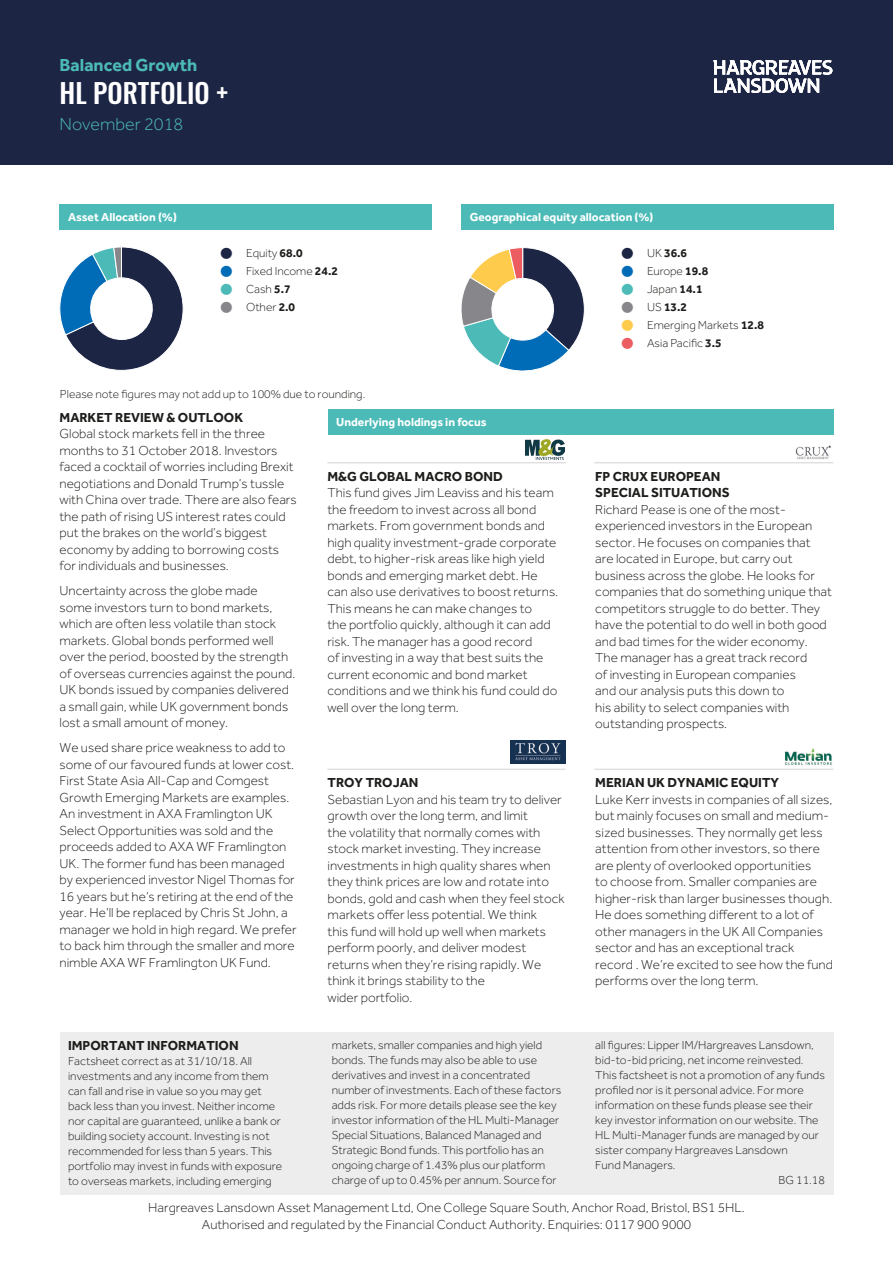
<style>
.page{position:relative;width:893px;height:1263px;background:#fff}
.page>*{position:absolute;margin:0;border:0;box-sizing:border-box;transform-origin:0 0}
.t1{font:500 27px "Oswald";color:#fff}
.t2{font:700 18px "Effra";color:#4cbbb8}
.t3{font:300 18px "Effra";color:#4cbbb8}
.t4{font:300 13.5px/16.5px "Effra";color:#1d1d1b}
.t5{font:700 13.5px/16.5px "Effra";color:#1d1d1b}
.t6{font:300 12px/15px "Effra";color:#1d1d1b}
.t7{font:700 12px "Effra";color:#fff}
.t8{font:700 12px "Effra";color:#1d1d1b}
.s1{color:#1d2545}
.s2{font-weight:700}
.s3{color:#006bb6}
.s4{color:#4cbbb8}
.s5{color:#87868a}
.s6{font-weight:300}
.s7{color:#fecb4d}
.s8{color:#eb5d60}
</style>
<div class="page">
<div style="left:0;top:0;width:893px;height:165px;background:#1d2545"></div>
<svg style="left:713px;top:60px;width:119px;height:33px"></svg>
<div style="left:461px;top:204px;width:372px;height:26px;background:#4cbbb8"></div>
<div style="left:60px;top:204px;width:372px;height:26px;background:#4cbbb8"></div>
<svg style="left:461px;top:247px;width:124px;height:124px"></svg>
<svg style="left:59px;top:247px;width:125px;height:124px"></svg>
<div style="left:60px;top:1033px;width:773px;height:162px;background:#ededed"></div>
<hr style="left:327px;top:462px;width:239px;height:1px;background:#dadada">
<hr style="left:327px;top:769px;width:239px;height:1px;background:#dadada">
<hr style="left:594px;top:462px;width:239px;height:1px;background:#dadada">
<hr style="left:594px;top:769px;width:239px;height:1px;background:#dadada">
<div style="left:328px;top:409px;width:505px;height:25px;background:#4cbbb8"></div>
<img style="left:525px;top:439px;width:39px;height:20px">
<img style="left:511px;top:740px;width:54px;height:24px">
<img style="left:785px;top:748px;width:47px;height:17px">
<img style="left:795px;top:445px;width:36px;height:15px">
<h2 class="t2" style="left:60px;top:54px;width:139px">Balanced Growth</h2>
<h1 class="t1" style="left:60px;top:79px;width:170px">HL PORTFOLIO +</h1>
<h2 class="t3" style="left:60px;top:114px;width:125px">November 2018</h2>
<p class="t7" style="left:68px;top:210px;width:110px">Asset Allocation (%)</p>
<p class="t7" style="left:470px;top:210px;width:185px">Geographical equity allocation (%)</p>
<p class="t6" style="left:221px;top:245px;width:84px"><span class="s1">●</span> Equity <span class="s2">68.0</span></p>
<p class="t6" style="left:221px;top:263px;width:119px"><span class="s3">●</span> Fixed Income <span class="s2">24.2</span></p>
<p class="t6" style="left:221px;top:281px;width:72px"><span class="s4">●</span> Cash <span class="s2">5.7</span></p>
<p class="t6" style="left:221px;top:299px;width:76px"><span class="s5">●</span> Other <span class="s2">2.0</span></p>
<p class="t8" style="left:621px;top:246px;width:67px"><span class="s1">●</span> <span class="s6">UK</span> 36.6</p>
<p class="t6" style="left:621px;top:263px;width:88px"><span class="s3">●</span> Europe <span class="s2">19.8</span></p>
<p class="t6" style="left:621px;top:281px;width:83px"><span class="s4">●</span> Japan <span class="s2">14.1</span></p>
<p class="t8" style="left:621px;top:300px;width:67px"><span class="s5">●</span> <span class="s6">US</span> 13.2</p>
<p class="t6" style="left:621px;top:317px;width:144px"><span class="s7">●</span> Emerging Markets <span class="s2">12.8</span></p>
<p class="t6" style="left:621px;top:335px;width:102px"><span class="s8">●</span> Asia Pacific <span class="s2">3.5</span></p>
<p class="t6" style="left:60px;top:386px;width:307px">Please note figures may not add up to 100% due to rounding.</p>
<p class="t5" style="left:60px;top:408px;width:185px">MARKET REVIEW &amp; OUTLOOK</p>
<p class="t4" style="left:60px;top:425px;width:239px">Global stock markets fell in the three months to 31 October 2018. Investors faced a cocktail of worries including Brexit negotiations and Donald Trump’s tussle with China over trade. There are also fears the path of rising US interest rates could put the brakes on the world’s biggest economy by adding to borrowing costs for individuals and businesses.</p>
<p class="t4" style="left:60px;top:582px;width:237px">Uncertainty across the globe made<br>some investors turn to bond markets, which are often less volatile than stock markets. Global bonds performed well over the period, boosted by the strength of overseas currencies against the pound.<br>UK bonds issued by companies delivered a small gain, while UK government bonds lost a small amount of money.</p>
<p class="t4" style="left:60px;top:739px;width:239px">We used share price weakness to add to some of our favoured funds at lower cost.<br>First State Asia All-Cap and Comgest Growth Emerging Markets are examples.<br>An investment in AXA Framlington UK Select Opportunities was sold and the proceeds added to AXA WF Framlington UK. The former fund has been managed by experienced investor Nigel Thomas for 16 years but he’s retiring at the end of the year. He’ll be replaced by Chris St John, a manager we hold in high regard. We prefer to back him through the smaller and more nimble AXA WF Framlington UK Fund.</p>
<p class="t7" style="left:336px;top:414px;width:152px">Underlying holdings in focus</p>
<p class="t5" style="left:327px;top:468px;width:177px">M&amp;G GLOBAL MACRO BOND</p>
<p class="t4" style="left:327px;top:485px;width:232px">This fund gives Jim Leaviss and his team the freedom to invest across all bond markets. From government bonds and high quality investment-grade corporate debt, to higher-risk areas like high yield bonds and emerging market debt. He can also use derivatives to boost returns.<br>This means he can make changes to<br>the portfolio quickly, although it can add risk. The manager has a good record<br>of investing in a way that best suits the current economic and bond market conditions and we think his fund could do well over the long term.</p>
<p class="t5" style="left:328px;top:774px;width:92px">TROY TROJAN</p>
<p class="t4" style="left:328px;top:791px;width:238px">Sebastian Lyon and his team try to deliver growth over the long term, and limit<br>the volatility that normally comes with stock market investing. They increase investments in high quality shares when they think prices are low and rotate into bonds, gold and cash when they feel stock markets offer less potential. We think<br>this fund will hold up well when markets perform poorly, and deliver modest returns when they’re rising rapidly. We think it brings stability to the<br>wider portfolio.</p>
<p class="t5" style="left:595px;top:468px;width:136px">FP CRUX EUROPEAN<br>SPECIAL SITUATIONS</p>
<p class="t4" style="left:595px;top:501px;width:238px">Richard Pease is one of the most&shy;experienced investors in the European sector. He focuses on companies that are located in Europe, but carry out business across the globe. He looks for companies that do something unique that competitors struggle to do better. They have the potential to do well in both good and bad times for the wider economy.<br>The manager has a great track record<br>of investing in European companies<br>and our analysis puts this down to<br>his ability to select companies with outstanding prospects.</p>
<p class="t5" style="left:595px;top:774px;width:185px">MERIAN UK DYNAMIC EQUITY</p>
<p class="t4" style="left:595px;top:791px;width:239px">Luke Kerr invests in companies of all sizes, but mainly focuses on small and medium&shy;sized businesses. They normally get less attention from other investors, so there are plenty of overlooked opportunities<br>to choose from. Smaller companies are higher-risk than larger businesses though.<br>He does something different to a lot of other managers in the UK All Companies sector and has an exceptional track record . We’re excited to see how the fund performs over the long term.</p>
<p class="t5" style="left:68px;top:1037px;width:172px">IMPORTANT INFORMATION</p>
<p class="t6" style="left:68px;top:1054px;width:216px">Factsheet correct as at 31/10/18. All investments and any income from them can fall and rise in value so you may get back less than you invest. Neither income nor capital are guaranteed, unlike a bank or building society account. Investing is not recommended for less than 5 years. This portfolio may invest in funds with exposure to overseas markets, including emerging</p>
<p class="t6" style="left:332px;top:1038px;width:231px">markets, smaller companies and high yield bonds. The funds may also be able to use derivatives and invest in a concentrated number of investments. Each of these factors adds risk. For more details please see the key investor information of the HL Multi-Manager Special Situations, Balanced Managed and Strategic Bond funds. This portfolio has an ongoing charge of 1.43% plus our platform charge of up to 0.45% per annum. Source for</p>
<p class="t6" style="left:595px;top:1038px;width:220px">all figures: Lipper IM/Hargreaves Lansdown,</p>
<p class="t6" style="left:595px;top:1053px;width:210px">bid-to-bid pricing, net income reinvested.</p>
<p class="t6" style="left:595px;top:1068px;width:231px">This factsheet is not a promotion of any funds</p>
<p class="t6" style="left:595px;top:1083px;width:210px">profiled nor is it personal advice. For more</p>
<p class="t6" style="left:595px;top:1098px;width:219px">information on these funds please see their</p>
<p class="t6" style="left:595px;top:1113px;width:225px">key investor information on our website. The</p>
<p class="t6" style="left:595px;top:1128px;width:225px">HL Multi-Manager funds are managed by our</p>
<p class="t6" style="left:595px;top:1143px;width:194px">sister company Hargreaves Lansdown</p>
<p class="t6" style="left:595px;top:1158px;width:82px">Fund Managers.</p>
<p class="t6" style="left:778px;top:1173px;width:48px">BG 11.18</p>
<p class="t4" style="left:148px;top:1200px;width:598px;text-align:center">Hargreaves Lansdown Asset Management Ltd, One College Square South, Anchor Road, Bristol, BS1 5HL.<br>Authorised and regulated by the Financial Conduct Authority. Enquiries: 0117 900 9000</p>
</div>
